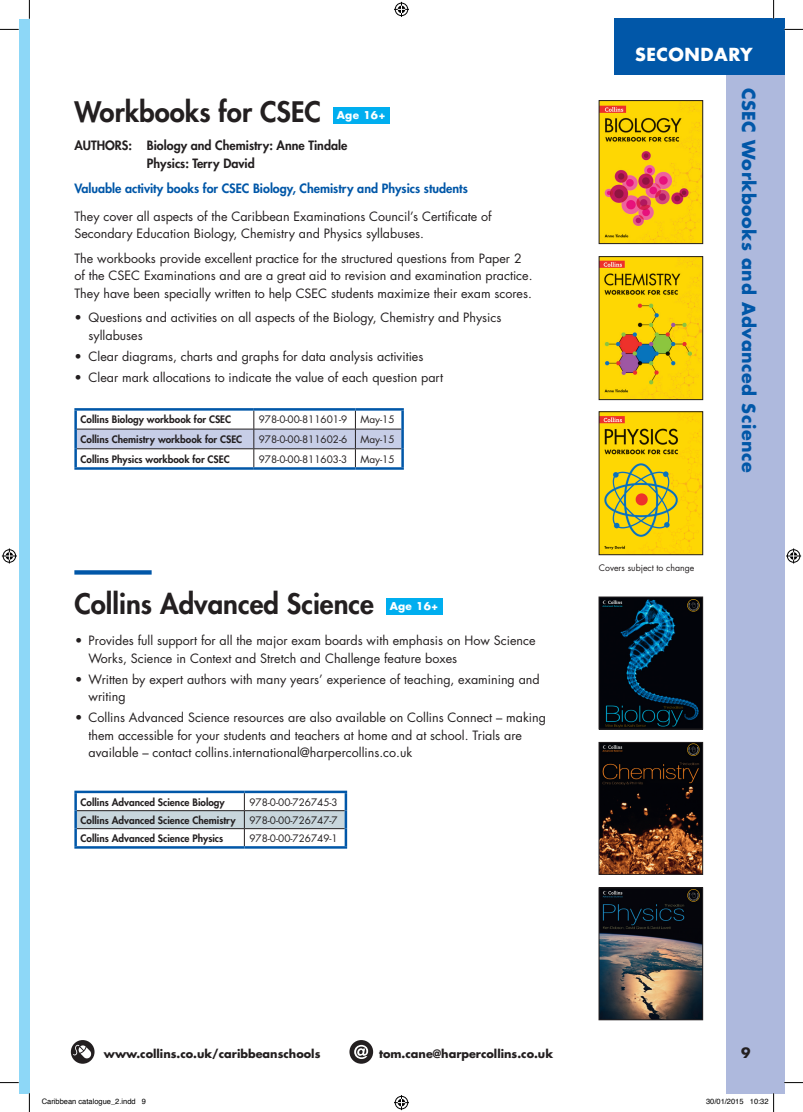
<style>
.page{position:relative;width:803px;height:1112px;background:#fff}
.page>*{position:absolute;margin:0;border:0;box-sizing:border-box;transform-origin:0 0}
.t1{font:800 27.5px "Futura";color:#231f20}
.t2{font:700 17.5px "Futura";letter-spacing:.03em;color:#0157a8}
.t3{font:700 17.5px "Futura";letter-spacing:.03em;color:#fff}
.t4{font:700 13.75px "Futura";color:#231f20}
.t5{font:12.5px/17.5px "Futura";color:#231f20}
.t6{font:800 12.5px "Futura";color:#0157a8}
.t7{font:800 12.5px/17.5px "Futura";color:#231f20}
.t8{font:700 11.25px "Futura";color:#231f20}
.t9{font:700 10.5px "Futura";letter-spacing:.03em;color:#fff}
.t10{font:800 10px "Futura";color:#231f20}
.t11{font:10px "Futura";color:#231f20}
.t12{font:8.75px "Futura";color:#231f20}
.t13{font:7.5px "Helvetica";color:#000}
.s1{font-weight:700}
</style>
<div class="page">
<img style="left:71px;top:1039px;width:24px;height:24px;border-radius:12px">
<svg style="left:349px;top:1039px;width:24px;height:24px"></svg>
<svg style="left:354px;top:1044px;width:14px;height:14px"></svg>
<div style="left:726px;top:72px;width:58px;height:1020px;background:#aeb9dd"></div>
<div style="left:614px;top:19px;width:170px;height:55px;background:#0157a8"></div>
<svg style="left:74px;top:570px;width:78px;height:4px"></svg>
<div style="left:333px;top:107px;width:56px;height:16px;background:#00aeef"></div>
<svg style="left:77px;top:410px;width:324px;height:57px"></svg>
<hr style="left:74px;top:408px;width:180px;height:2px;background:#0157a8">
<hr style="left:74px;top:410px;width:3px;height:19px;background:#0157a8">
<hr style="left:254px;top:408px;width:101px;height:2px;background:#0157a8">
<hr style="left:355px;top:408px;width:49px;height:2px;background:#0157a8">
<hr style="left:401px;top:410px;width:3px;height:19px;background:#0157a8">
<hr style="left:74px;top:429px;width:3px;height:19px;background:#0157a8">
<hr style="left:401px;top:429px;width:3px;height:19px;background:#0157a8">
<hr style="left:74px;top:448px;width:3px;height:19px;background:#0157a8">
<hr style="left:401px;top:448px;width:3px;height:19px;background:#0157a8">
<hr style="left:74px;top:467px;width:180px;height:2px;background:#0157a8">
<hr style="left:254px;top:467px;width:101px;height:2px;background:#0157a8">
<hr style="left:355px;top:467px;width:49px;height:2px;background:#0157a8">
<div style="left:386px;top:598px;width:56px;height:16px;background:#00aeef"></div>
<hr style="left:74px;top:790px;width:170px;height:3px;background:#0157a8">
<hr style="left:74px;top:793px;width:3px;height:17px;background:#0157a8">
<hr style="left:244px;top:790px;width:103px;height:3px;background:#0157a8">
<hr style="left:74px;top:810px;width:3px;height:18px;background:#0157a8">
<hr style="left:74px;top:828px;width:3px;height:18px;background:#0157a8">
<svg style="left:76px;top:793px;width:271px;height:53px"></svg>
<hr style="left:74px;top:846px;width:170px;height:2px;background:#0157a8">
<hr style="left:244px;top:846px;width:103px;height:2px;background:#0157a8">
<img style="left:601px;top:258px;width:100px;height:140px">
<div style="left:599px;top:256px;width:104px;height:144px;border:1px solid #231f20"></div>
<img style="left:601px;top:413px;width:100px;height:140px">
<div style="left:599px;top:411px;width:104px;height:144px;border:1px solid #231f20"></div>
<img style="left:601px;top:102px;width:100px;height:140px">
<div style="left:599px;top:100px;width:104px;height:144px;border:1px solid #231f20"></div>
<img style="left:601px;top:598px;width:100px;height:129px">
<div style="left:599px;top:596px;width:104px;height:133px;border:1px solid #231f20"></div>
<img style="left:601px;top:744px;width:100px;height:128px">
<div style="left:599px;top:742px;width:104px;height:132px;border:1px solid #231f20"></div>
<img style="left:601px;top:889px;width:100px;height:128px">
<div style="left:599px;top:887px;width:104px;height:132px;border:1px solid #231f20"></div>
<div style="left:19px;top:19px;width:10px;height:1073px;background:#8dd7f7"></div>
<svg style="left:0;top:29px;width:19px;height:1px"></svg>
<svg style="left:784px;top:29px;width:19px;height:1px"></svg>
<svg style="left:0;top:1082px;width:19px;height:1px"></svg>
<svg style="left:784px;top:1081px;width:19px;height:2px"></svg>
<svg style="left:29px;top:0;width:1px;height:19px"></svg>
<svg style="left:29px;top:1092px;width:1px;height:19px"></svg>
<svg style="left:773px;top:0;width:1px;height:19px"></svg>
<svg style="left:394px;top:2px;width:15px;height:15px"></svg>
<svg style="left:394px;top:1095px;width:15px;height:14px"></svg>
<svg style="left:2px;top:548px;width:15px;height:15px"></svg>
<svg style="left:786px;top:548px;width:15px;height:15px"></svg>
<svg style="left:750px;top:1092px;width:24px;height:19px"></svg>
<h1 class="t1" style="left:74px;top:94px;width:248px">Workbooks for CSEC</h1>
<p class="t9" style="left:337px;top:108px;width:50px">Age 16+</p>
<p class="t7" style="left:147px;top:137px;width:202px;text-indent:-72px">AUTHORS: Biology and Chemistry: Anne Tindale<br>Physics: Terry David</p>
<p class="t6" style="left:74px;top:179px;width:395px">Valuable activity books for CSEC Biology, Chemistry and Physics students</p>
<p class="t5" style="left:74px;top:207px;width:419px">They cover all aspects of the Caribbean Examinations Council’s Certificate of<br>Secondary Education Biology, Chemistry and Physics syllabuses.</p>
<p class="t5" style="left:74px;top:249px;width:460px">The workbooks provide excellent practice for the structured questions from Paper 2 of the CSEC Examinations and are a great aid to revision and examination practice.<br>They have been specially written to help CSEC students maximize their exam scores.</p>
<p class="t5" style="left:89px;top:309px;width:414px;text-indent:-14px">• Questions and activities on all aspects of the Biology, Chemistry and Physics syllabuses</p>
<p class="t5" style="left:74px;top:347px;width:350px">• Clear diagrams, charts and graphs for data analysis activities</p>
<p class="t5" style="left:74px;top:368px;width:370px">• Clear mark allocations to indicate the value of each question part</p>
<p class="t10" style="left:81px;top:413px;width:152px">Collins Biology workbook for CSEC</p>
<p class="t11" style="left:259px;top:412px;width:90px">978-0-00-811601-9</p>
<p class="t11" style="left:360px;top:412px;width:36px">May-15</p>
<p class="t10" style="left:81px;top:432px;width:163px">Collins Chemistry workbook for CSEC</p>
<p class="t11" style="left:259px;top:432px;width:90px">978-0-00-811602-6</p>
<p class="t11" style="left:360px;top:432px;width:36px">May-15</p>
<p class="t10" style="left:81px;top:452px;width:151px">Collins Physics workbook for CSEC</p>
<p class="t11" style="left:259px;top:452px;width:90px">978-0-00-811603-3</p>
<p class="t11" style="left:360px;top:452px;width:36px">May-15</p>
<h1 class="t1" style="left:74px;top:585px;width:301px">Collins Advanced Science</h1>
<p class="t9" style="left:390px;top:599px;width:50px">Age 16+</p>
<p class="t5" style="left:89px;top:631px;width:448px;text-indent:-14px"><span class="s1">•</span> Provides full support for all the major exam boards with emphasis on How Science<br>Works, Science in Context and Stretch and Challenge feature boxes</p>
<p class="t5" style="left:89px;top:670px;width:453px;text-indent:-14px"><span class="s1">•</span> Written by expert authors with many years’ experience of teaching, examining and writing</p>
<p class="t5" style="left:89px;top:708px;width:459px;text-indent:-14px"><span class="s1">•</span> Collins Advanced Science resources are also available on Collins Connect – making them accessible for your students and teachers at home and at school. Trials are available – contact collins.international@harpercollins.co.uk</p>
<p class="t10" style="left:81px;top:795px;width:146px">Collins Advanced Science Biology</p>
<p class="t11" style="left:249px;top:794px;width:90px">978-0-00-726745-3</p>
<p class="t10" style="left:81px;top:813px;width:157px">Collins Advanced Science Chemistry</p>
<p class="t11" style="left:249px;top:812px;width:90px">978-0-00-726747-7</p>
<p class="t10" style="left:81px;top:831px;width:144px">Collins Advanced Science Physics</p>
<p class="t11" style="left:249px;top:831px;width:90px">978-0-00-726749-1</p>
<h2 class="t3" style="left:635px;top:42px;width:119px">SECONDARY</h2>
<p class="t12" style="left:599px;top:561px;width:97px">Covers subject to change</p>
<h2 class="t2" style="left:761px;top:88px;width:386px;rotate:90deg">CSEC Workbooks and Advanced Science</h2>
<p class="t8" style="left:104px;top:1045px;width:218px">www.collins.co.uk/caribbeanschools</p>
<p class="t8" style="left:379px;top:1045px;width:176px">tom.cane@harpercollins.co.uk</p>
<p class="t4" style="left:741px;top:1043px;width:11px">9</p>
<p class="t13" style="left:42px;top:1095px;width:106px">Caribbean catalogue_2.indd 9</p>
<p class="t13" style="left:706px;top:1095px;width:64px">30/01/2015 10:32</p>
</div>
